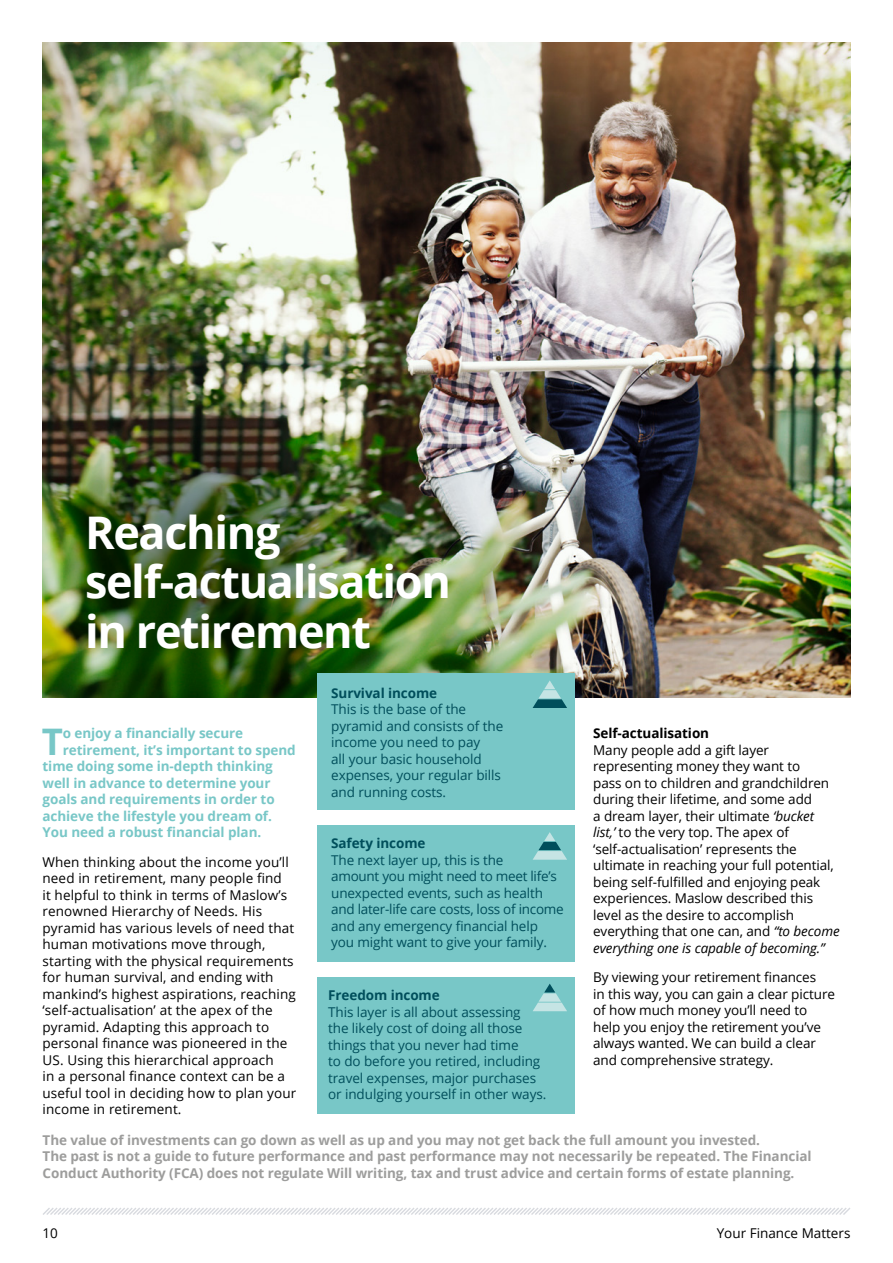
<style>
.page{position:relative;width:893px;height:1263px;background:#fff}
.page>*{position:absolute;margin:0;border:0;box-sizing:border-box;transform-origin:0 0}
.t1{font:700 45px/49.5px "Open Sans";letter-spacing:-.03em;color:#fff}
.t2{font:700 36.6px "Open Sans";color:#78c7c7}
.t3{font:13.5px/16.5px "Open Sans";color:#000}
.t4{font:13.5px/16.5px "Open Sans";letter-spacing:-.005em;color:#004e5b}
.t5{font:700 13.5px/16.5px "Open Sans";letter-spacing:-.005em;color:#9d9d9c}
.t6{font:700 13.5px "Open Sans";letter-spacing:-.005em;color:#78c7c7}
.t7{font:700 13.5px "Open Sans";letter-spacing:-.005em;color:#004e5b}
.t8{font:700 13.5px "Open Sans";letter-spacing:-.005em;color:#000}
.s1{font-style:italic}
</style>
<div class="page">
<img style="left:43px;top:43px;width:807px;height:655px">
<img style="left:62px;top:425px;width:290px;height:273px;border-radius:50%">
<svg style="left:43px;top:1208px;width:807px;height:7px"></svg>
<div style="left:318px;top:674px;width:257px;height:136px;background:#78c7c7"></div>
<div style="left:318px;top:825px;width:257px;height:137px;background:#78c7c7"></div>
<div style="left:318px;top:977px;width:257px;height:137px;background:#78c7c7"></div>
<svg style="left:533px;top:680px;width:34px;height:28px"></svg>
<svg style="left:533px;top:832px;width:34px;height:28px"></svg>
<svg style="left:533px;top:984px;width:34px;height:27px"></svg>
<h1 class="t1" style="left:85px;top:506px;width:367px">Reaching self-actualisation in retirement</h1>
<h2 class="t2" style="left:42px;top:716px;width:23px">T</h2>
<p class="t6" style="left:63px;top:724px;width:182px">o enjoy a financially secure</p>
<p class="t6" style="left:63px;top:740px;width:234px">retirement, it’s important to spend</p>
<p class="t6" style="left:43px;top:757px;width:232px">time doing some in-depth thinking</p>
<p class="t6" style="left:43px;top:773px;width:230px">well in advance to determine your</p>
<p class="t6" style="left:43px;top:790px;width:234px">goals and requirements in order to</p>
<p class="t6" style="left:43px;top:806px;width:231px">achieve the lifestyle you dream of.</p>
<p class="t6" style="left:43px;top:823px;width:220px">You need a robust financial plan.</p>
<p class="t3" style="left:43px;top:853px;width:255px">When thinking about the income you’ll need in retirement, many people find<br>it helpful to think in terms of Maslow’s renowned Hierarchy of Needs. His pyramid has various levels of need that human motivations move through, starting with the physical requirements for human survival, and ending with mankind’s highest aspirations, reaching ‘self-actualisation’ at the apex of the pyramid. Adapting this approach to personal finance was pioneered in the US. Using this hierarchical approach<br>in a personal finance context can be a useful tool in deciding how to plan your income in retirement.</p>
<p class="t7" style="left:331px;top:683px;width:108px">Survival income</p>
<p class="t4" style="left:331px;top:701px;width:174px">This is the base of the pyramid and consists of the income you need to pay<br>all your basic household expenses, your regular bills and running costs.</p>
<p class="t7" style="left:331px;top:834px;width:96px">Safety income</p>
<p class="t4" style="left:331px;top:851px;width:234px">The next layer up, this is the<br>amount you might need to meet life’s unexpected events, such as health and later-life care costs, loss of income and any emergency financial help you might want to give your family.</p>
<p class="t7" style="left:328px;top:986px;width:113px">Freedom income</p>
<p class="t4" style="left:328px;top:1003px;width:220px">This layer is all about assessing<br>the likely cost of doing all those things that you never had time<br>to do before you retired, including travel expenses, major purchases or indulging yourself in other ways.</p>
<p class="t8" style="left:593px;top:724px;width:118px">Self-actualisation</p>
<p class="t3" style="left:593px;top:741px;width:248px">Many people add a gift layer representing money they want to<br>pass on to children and grandchildren during their lifetime, and some add<br>a dream layer, their ultimate <span class="s1">‘bucket list,’</span> to the very top. The apex of ‘self-actualisation’ represents the ultimate in reaching your full potential, being self-fulfilled and enjoying peak experiences. Maslow described this level as the desire to accomplish everything that one can, and <span class="s1">“to become everything one is capable of becoming.”</span></p>
<p class="t3" style="left:593px;top:968px;width:243px">By viewing your retirement finances<br>in this way, you can gain a clear picture of how much money you’ll need to help you enjoy the retirement you’ve always wanted. We can build a clear and comprehensive strategy.</p>
<p class="t5" style="left:43px;top:1131px;width:770px">The value of investments can go down as well as up and you may not get back the full amount you invested.<br>The past is not a guide to future performance and past performance may not necessarily be repeated. The Financial<br>Conduct Authority (FCA) does not regulate Will writing, tax and trust advice and certain forms of estate planning.</p>
<p class="t3" style="left:43px;top:1224px;width:17px">10</p>
<p class="t3" style="left:717px;top:1224px;width:135px">Your Finance Matters</p>
</div>
